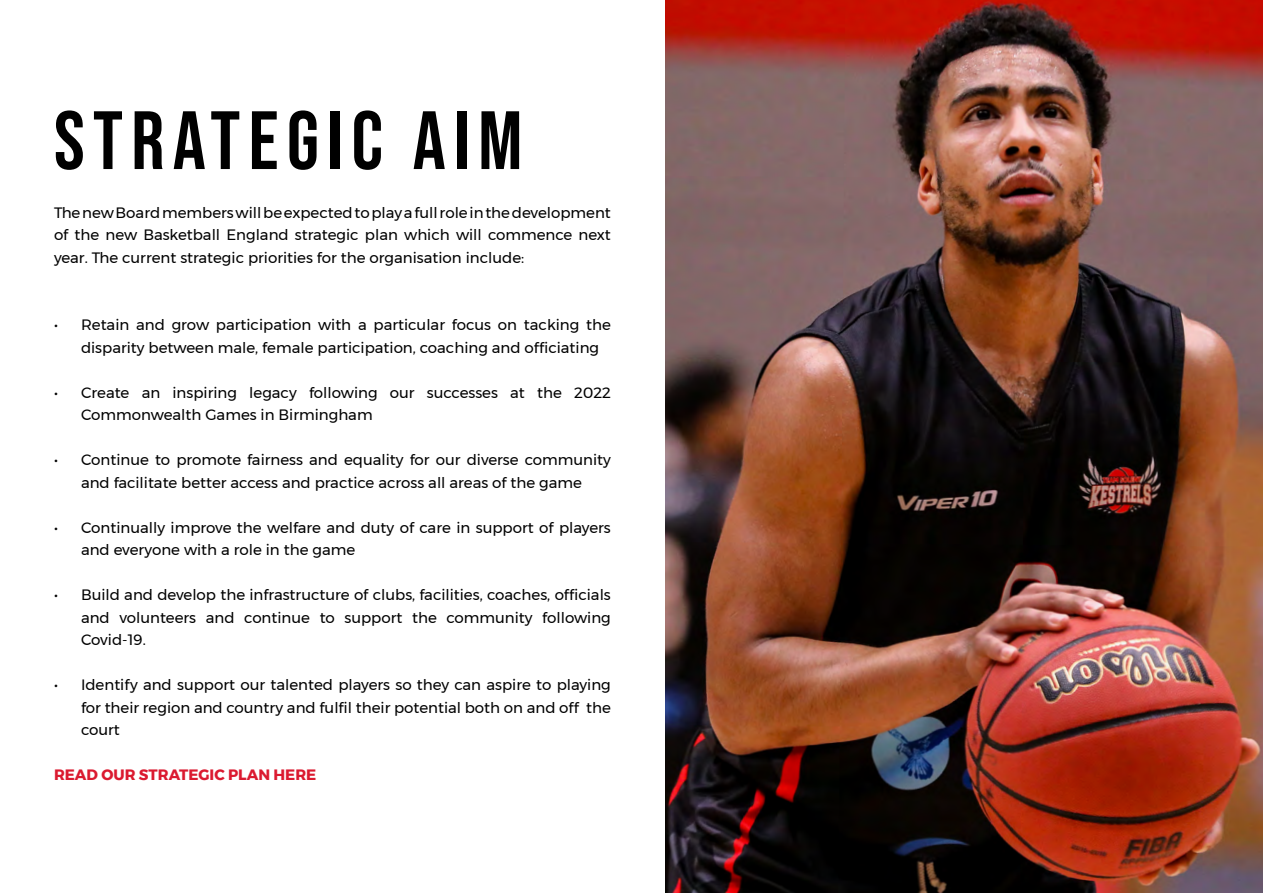
<style>
.page{position:relative;width:1263px;height:893px;background:#fff}
.page>*{position:absolute;margin:0;border:0;box-sizing:border-box;transform-origin:0 0}
.t1{font:82.5px "Bebas Neue";letter-spacing:.1em;color:#000}
.t2{font:15px/22.5px "Montserrat";color:#000;text-align:justify}
.t3{font:700 15px "Montserrat";color:#db1a30}
</style>
<div class="page">
<img style="left:665px;top:0;width:598px;height:893px">
<h1 class="t1" style="left:54px;top:94px;width:470px">STRATEGIC AIM</h1>
<p class="t2" style="left:54px;top:201px;width:558px">The new Board members will be expected to play a full role in the development of the new Basketball England strategic plan which will commence next year. The current strategic priorities for the organisation include:</p>
<p class="t2" style="left:81px;top:313px;width:531px;text-indent:-27px">• Retain and grow participation with a particular focus on tacking the disparity between male, female participation, coaching and officiating</p>
<p class="t2" style="left:81px;top:381px;width:531px;text-indent:-27px">• Create an inspiring legacy following our successes at the 2022<br>Commonwealth Games in Birmingham</p>
<p class="t2" style="left:54px;top:448px;width:558px;text-align:center">• Continue to promote fairness and equality for our diverse community and facilitate better access and practice across all areas of the game</p>
<p class="t2" style="left:81px;top:516px;width:531px;text-indent:-27px">• Continually improve the welfare and duty of care in support of players and everyone with a role in the game</p>
<p class="t2" style="left:81px;top:583px;width:531px;text-indent:-27px">• Build and develop the infrastructure of clubs, facilities, coaches, officials and volunteers and continue to support the community following Covid-19.</p>
<p class="t2" style="left:81px;top:673px;width:531px;text-indent:-27px">• Identify and support our talented players so they can aspire to playing for their region and country and fulfil their potential both on and off the court</p>
<p class="t3" style="left:54px;top:763px;width:264px">READ OUR STRATEGIC PLAN HERE</p>
</div>
